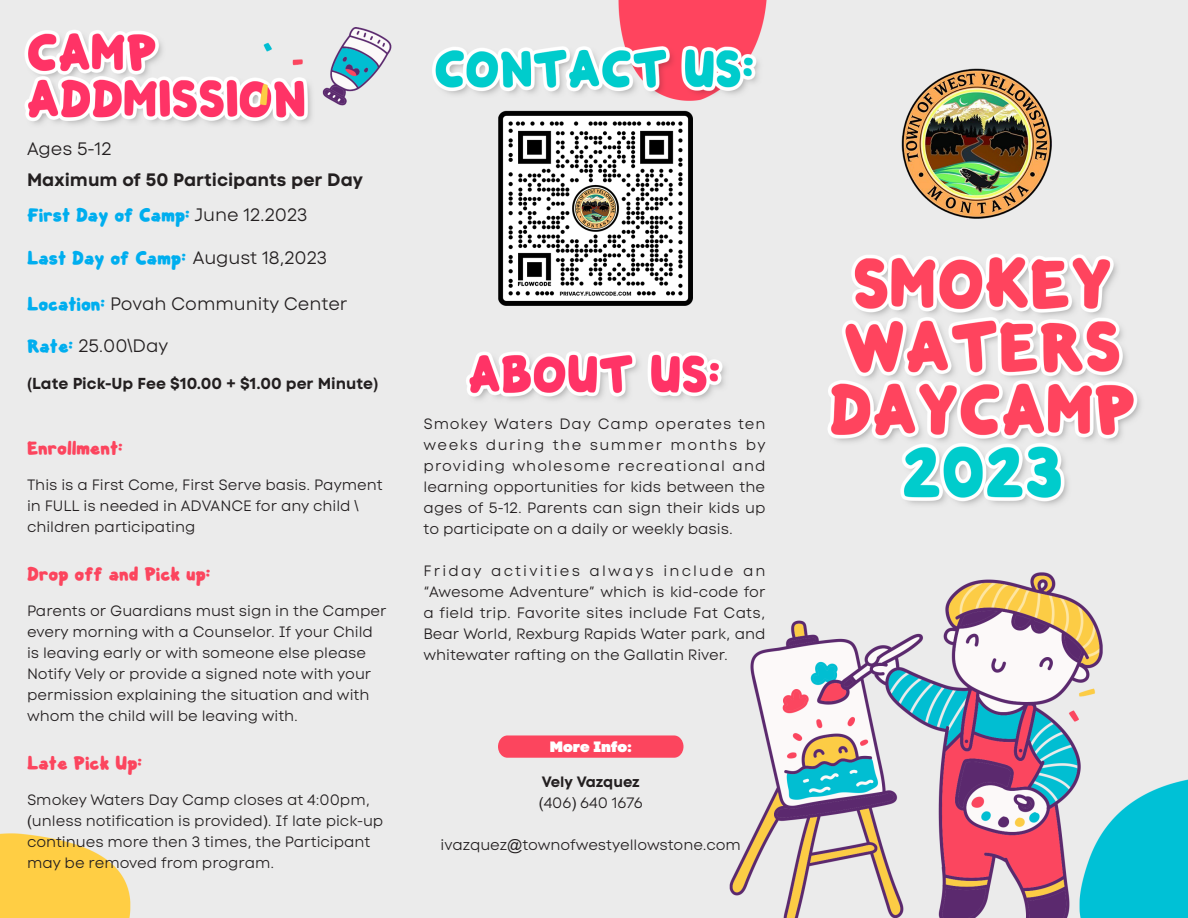
<style>
.page{position:relative;width:1188px;height:918px;background:#fff}
.page>*{position:absolute;margin:0;border:0;box-sizing:border-box;transform-origin:0 0}
.t1{font:24px "Bubblee Kids";color:#00aeef}
.t2{font:24px "Bubblee Kids";color:#fc455e}
.t3{font:18px "Code Next Trial Book";color:#231f20}
.t4{font:18px/31.5px "Code Next Trial Bold";color:#231f20}
.t5{font:15.9px "Code Next Trial Bold";color:#231f20}
.t6{font:15px/21px "Code Next Trial Book";color:#231f20}
.t7{font:15px "Code Next Trial Book";letter-spacing:.075em;color:#231f20}
.t8{font:15px "Code Next Trial Book";letter-spacing:.055em;color:#231f20}
.t9{font:15px "Code Next Trial Bold";color:#231f20}
.t10{font:15px "Code Next Trial Black";color:#fff}
.s1{font-family:"Code Next Trial Book"}
.s2{font-family:"Arial"}
.s3{font-family:"Arial";font-weight:700}
</style>
<div class="page">
<img style="left:0;top:0;width:1188px;height:918px">
<svg style="left:498px;top:735px;width:186px;height:23px;background:#fa4e65"></svg>
<p class="t4" style="left:27px;top:132px;width:338px"><span class="s1">Ages 5-12<br></span>Maximum of 50 Participants per Day</p>
<p class="t3" style="left:195px;top:205px;width:114px">June 12.2023</p>
<p class="t1" style="left:27px;top:203px;width:164px">First Day of Camp:</p>
<p class="t1" style="left:27px;top:246px;width:160px">Last Day of Camp:</p>
<p class="t3" style="left:110px;top:294px;width:239px">Povah Community Center</p>
<p class="t3" style="left:193px;top:248px;width:135px">August 18,2023</p>
<p class="t1" style="left:27px;top:292px;width:79px">Location:</p>
<p class="t3" style="left:78px;top:336px;width:91px">25.00<span class="s2">\</span>Day</p>
<p class="t1" style="left:27px;top:334px;width:48px">Rate:</p>
<p class="t5" style="left:27px;top:375px;width:353px"><span class="s3">(</span>Late Pick-Up Fee $10.00 <span class="s3">+</span> $1.00 per Minute<span class="s3">(</span></p>
<p class="t2" style="left:27px;top:435px;width:97px">Enrollment:</p>
<p class="t6" style="left:27px;top:474px;width:357px">This is a First Come, First Serve basis. Payment in FULL is needed in ADVANCE for any child <span class="s2">\ </span>children participating</p>
<p class="t2" style="left:27px;top:561px;width:185px">Drop off and Pick up:</p>
<p class="t6" style="left:27px;top:600px;width:361px">Parents or Guardians must sign in the Camper every morning with a Counselor. If your Child is leaving early or with someone else please Notify Vely or provide a signed note with your permission explaining the situation and with whom the child will be leaving with.</p>
<p class="t2" style="left:27px;top:750px;width:117px">Late Pick Up:</p>
<p class="t6" style="left:27px;top:789px;width:358px">Smokey Waters Day Camp closes at 4:00pm, <span class="s2">(</span>unless notification is provided .<span class="s2">)</span> If late pick-up continues more then 3 times, the Participant may be removed from program.</p>
<p class="t8" style="left:423px;top:415px;width:131px">Smokey Waters</p>
<p class="t6" style="left:598px;top:413px;width:52px">Camp</p>
<p class="t6" style="left:560px;top:413px;width:33px">Day</p>
<p class="t8" style="left:655px;top:415px;width:78px">operates</p>
<p class="t6" style="left:738px;top:413px;width:29px">ten</p>
<p class="t6" style="left:423px;top:434px;width:56px">weeks</p>
<p class="t6" style="left:486px;top:434px;width:60px">during</p>
<p class="t6" style="left:553px;top:434px;width:30px">the</p>
<p class="t6" style="left:590px;top:434px;width:74px">summer</p>
<p class="t6" style="left:671px;top:434px;width:68px">months</p>
<p class="t6" style="left:746px;top:434px;width:21px">by</p>
<p class="t6" style="left:423px;top:455px;width:344px">providing<br>learning opportunities for kids between the ages of 5-12. Parents can sign their kids up to participate on a daily or weekly basis.</p>
<p class="t6" style="left:743px;top:560px;width:24px">an</p>
<p class="t7" style="left:618px;top:457px;width:109px">recreational</p>
<p class="t7" style="left:512px;top:457px;width:100px">wholesome</p>
<p class="t6" style="left:733px;top:455px;width:35px">and</p>
<p class="t6" style="left:423px;top:560px;width:344px">F di r ay<br>“Awesome Adventure” which is kid-code for a field trip. Favorite sites include Fat Cats, Bear World, Rexburg Rapids Water park, and whitewater rafting on the Gallatin River.</p>
<p class="t6" style="left:491px;top:560px;width:90px">a c vit eiti s</p>
<p class="t6" style="left:663px;top:560px;width:72px">ni c ul d e</p>
<p class="t6" style="left:590px;top:560px;width:66px">a wl ays</p>
<p class="t10" style="left:550px;top:737px;width:83px">More Info:</p>
<p class="t9" style="left:542px;top:774px;width:99px">Vely Vazquez</p>
<p class="t6" style="left:539px;top:792px;width:106px"><span class="s2">)</span>406<span class="s2">(</span> 640 1676</p>
<p class="t6" style="left:441px;top:834px;width:302px">ivazquez<span class="s2">@</span>townofwestyellowstone.com</p>
</div>
